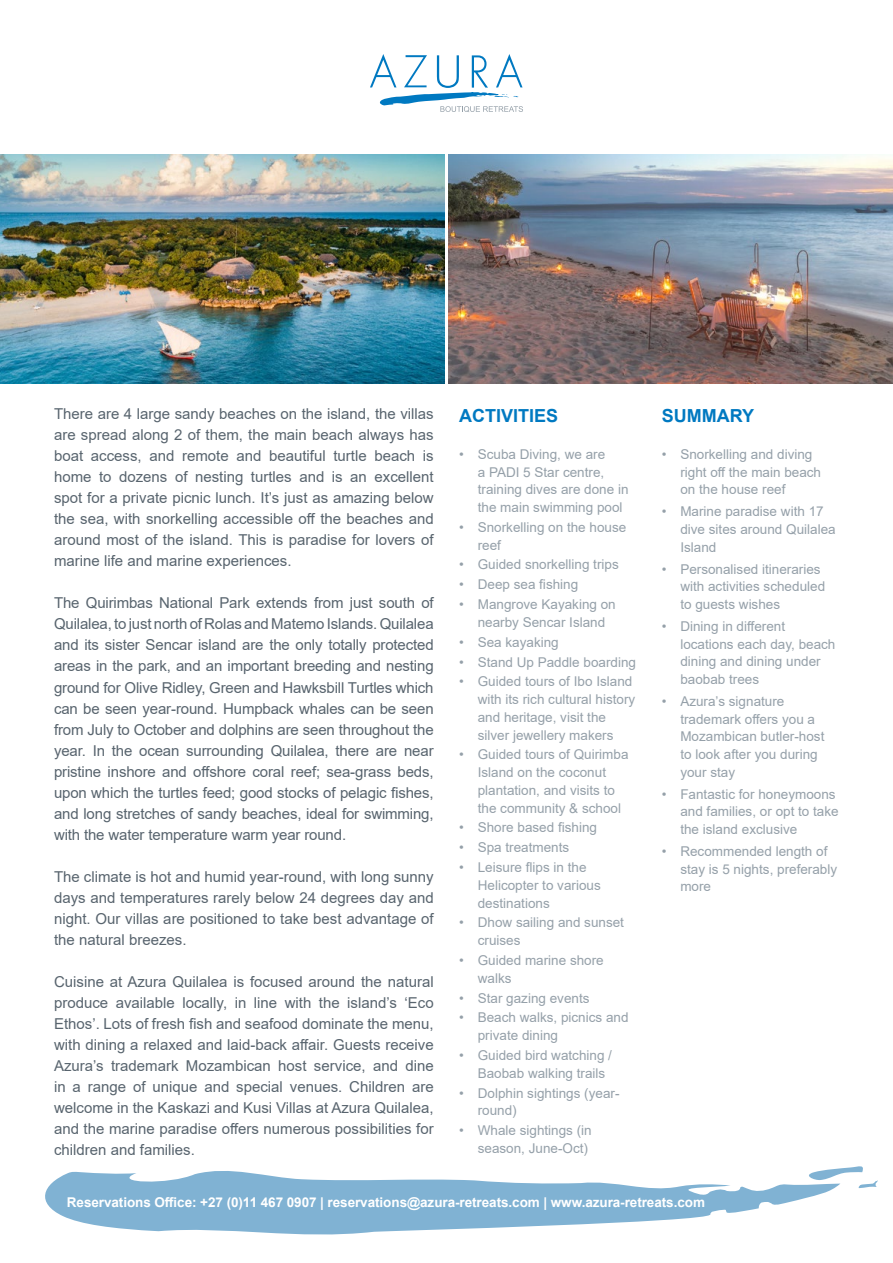
<style>
.page{position:relative;width:893px;height:1263px;background:#fff}
.page>*{position:absolute;margin:0;border:0;box-sizing:border-box;transform-origin:0 0}
.t1{font:700 18px "Arial";color:#0079c1}
.t2{font:15px/21px "Arial";color:#58646e;text-align:justify}
.t3{font:13.5px/17.7px "Arial";color:#95a0a9}
.t4{font:700 13.5px "Arial";letter-spacing:-.005em;color:#fff}
</style>
<div class="page">
<svg style="left:45px;top:1171px;width:789px;height:64px;fill:#80b2d3"></svg>
<svg style="left:802px;top:1166px;width:76px;height:22px"></svg>
<img style="left:0;top:155px;width:444px;height:228px">
<img style="left:449px;top:155px;width:444px;height:228px">
<svg style="left:370px;top:54px;width:153px;height:58px"></svg>
<p class="t2" style="left:54px;top:404px;width:381px">There are 4 large sandy beaches on the island, the villas are spread along 2 of them, the main beach always has boat access, and remote and beautiful turtle beach is home to dozens of nesting turtles and is an excellent spot for a private picnic lunch. It’s just as amazing below the sea, with snorkelling accessible off the beaches and around most of the island. This is paradise for lovers of marine life and marine experiences.</p>
<p class="t2" style="left:54px;top:593px;width:381px">The Quirimbas National Park extends from just south of Quilalea, to just north of Rolas and Matemo Islands. Quilalea and its sister Sencar island are the only totally protected areas in the park, and an important breeding and nesting ground for Olive Ridley, Green and Hawksbill Turtles which can be seen year-round. Humpback whales can be seen from July to October and dolphins are seen throughout the year. In the ocean surrounding Quilalea, there are near pristine inshore and offshore coral reef; sea-grass beds, upon which the turtles feed; good stocks of pelagic fishes, and long stretches of sandy beaches, ideal for swimming, with the water temperature warm year round.</p>
<p class="t2" style="left:54px;top:866px;width:381px">The climate is hot and humid year-round, with long sunny days and temperatures rarely below 24 degrees day and night. Our villas are positioned to take best advantage of the natural breezes.</p>
<p class="t2" style="left:54px;top:971px;width:381px">Cuisine at Azura Quilalea is focused around the natural produce available locally, in line with the island’s ‘Eco Ethos’. Lots of fresh fish and seafood dominate the menu, with dining a relaxed and laid-back affair. Guests receive Azura’s trademark Mozambican host service, and dine in a range of unique and special venues. Children are welcome in the Kaskazi and Kusi Villas at Azura Quilalea, and the marine paradise offers numerous possibilities for children and families.</p>
<p class="t1" style="left:459px;top:403px;width:101px">ACTIVITIES</p>
<p class="t3" style="left:478px;top:445px;width:152px;text-indent:-18px">• Scuba Diving, we are<br>a PADI 5 Star centre, training dives are done in the main swimming pool</p>
<p class="t3" style="left:478px;top:518px;width:150px;text-indent:-18px">• Snorkelling on the house reef</p>
<p class="t3" style="left:459px;top:556px;width:161px">• Guided snorkelling trips</p>
<p class="t3" style="left:459px;top:576px;width:121px">• Deep sea fishing</p>
<p class="t3" style="left:459px;top:595px;width:158px;text-align:center">• Mangrove Kayaking on nearby Sencar Island</p>
<p class="t3" style="left:459px;top:633px;width:101px">• Sea kayaking</p>
<p class="t3" style="left:459px;top:653px;width:178px">• Stand Up Paddle boarding</p>
<p class="t3" style="left:478px;top:673px;width:159px;text-indent:-18px">• Guided tours of Ibo Island with its rich cultural history and heritage, visit the silver jewellery makers</p>
<p class="t3" style="left:478px;top:746px;width:152px;text-indent:-18px">• Guided tours of Quirimba<br>Island on the coconut plantation, and visits to the community &amp; school</p>
<p class="t3" style="left:459px;top:819px;width:139px">• Shore based fishing</p>
<p class="t3" style="left:459px;top:839px;width:112px">• Spa treatments</p>
<p class="t3" style="left:478px;top:858px;width:125px;text-indent:-18px">• Leisure flips in the<br>Helicopter to various destinations</p>
<p class="t3" style="left:478px;top:914px;width:148px;text-indent:-18px">• Dhow sailing and sunset cruises</p>
<p class="t3" style="left:478px;top:951px;width:128px;text-indent:-18px">• Guided marine shore walks</p>
<p class="t3" style="left:459px;top:989px;width:132px">• Star gazing events</p>
<p class="t3" style="left:478px;top:1009px;width:152px;text-indent:-18px">• Beach walks, picnics and private dining</p>
<p class="t3" style="left:478px;top:1046px;width:136px;text-indent:-18px">• Guided bird watching /<br>Baobab walking trails</p>
<p class="t3" style="left:478px;top:1084px;width:143px;text-indent:-18px">• Dolphin sightings (year&shy;round)</p>
<p class="t3" style="left:459px;top:1121px;width:134px;text-align:right">• Whale sightings (in season, June-Oct)</p>
<p class="t1" style="left:662px;top:403px;width:94px">SUMMARY</p>
<p class="t3" style="left:680px;top:445px;width:142px;text-indent:-18px">• Snorkelling and diving right off the main beach on the house reef</p>
<p class="t3" style="left:680px;top:502px;width:157px;text-indent:-18px">• Marine paradise with 17 dive sites around Quilalea<br>Island</p>
<p class="t3" style="left:680px;top:560px;width:146px;text-indent:-18px">• Personalised itineraries with activities scheduled to guests wishes</p>
<p class="t3" style="left:680px;top:617px;width:157px;text-indent:-18px">• Dining in different locations each day, beach dining and dining under baobab trees</p>
<p class="t3" style="left:680px;top:692px;width:146px;text-indent:-18px">• Azura’s signature trademark offers you a<br>Mozambican butler-host to look after you during your stay</p>
<p class="t3" style="left:680px;top:785px;width:160px;text-indent:-18px">• Fantastic for honeymoons and families, or opt to take the island exclusive</p>
<p class="t3" style="left:680px;top:842px;width:158px;text-indent:-18px">• Recommended length of stay is 5 nights, preferably more</p>
<p class="t4" style="left:67px;top:1193px;width:640px">Reservations Office: +27 (0)11 467 0907 | reservations@azura-retreats.com | www.azura-retreats.com</p>
</div>
